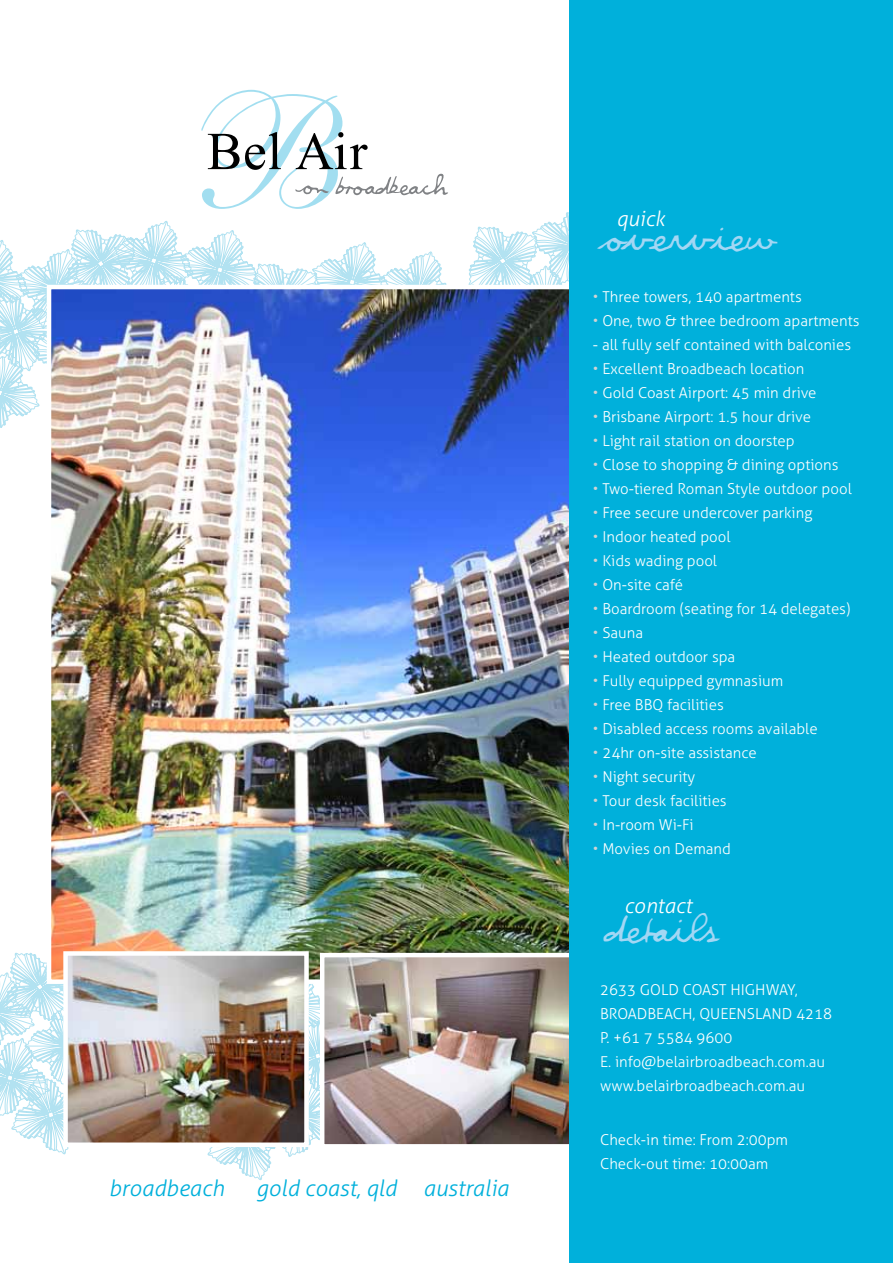
<style>
.page{position:relative;width:893px;height:1263px;background:#fff}
.page>*{position:absolute;margin:0;border:0;box-sizing:border-box;transform-origin:0 0}
.t1{font:45px "Violation";color:#a3d7f4}
.t2{font:italic 300 22.5px "Aller";color:#00b0db}
.t3{font:italic 300 21px "Aller";color:#fff}
.t4{font:300 15px/24px "Aller";color:#fff}
.s1{color:#d1d3d4}
</style>
<div class="page">
<svg style="left:0;top:952px;width:320px;height:228px"></svg>
<svg style="left:468px;top:175px;width:102px;height:110px"></svg>
<svg style="left:0;top:90px;width:448px;height:338px"></svg>
<img style="left:52px;top:290px;width:518px;height:689px">
<img style="left:68px;top:956px;width:236px;height:186px">
<div style="left:63px;top:951px;width:246px;height:196px;border:4px solid #fff"></div>
<img style="left:325px;top:958px;width:245px;height:185px">
<div style="left:320px;top:953px;width:256px;height:195px;border:4px solid #fff"></div>
<div style="left:570px;top:0;width:323px;height:1263px;background:#00b0db"></div>
<h2 class="t2" style="left:109px;top:1175px;width:117px">broadbeach</h2>
<h2 class="t2" style="left:256px;top:1175px;width:254px">gold coast, qld australia</h2>
<h3 class="t3" style="left:617px;top:206px;width:50px">quick</h3>
<h1 class="t1" style="left:600px;top:207px;width:177px">overview</h1>
<p class="t4" style="left:593px;top:284px;width:210px"><span class="s1">•</span> Three towers, 140 apartments</p>
<p class="t4" style="left:593px;top:308px;width:268px"><span class="s1">•</span> One, two &amp; three bedroom apartments</p>
<p class="t4" style="left:593px;top:332px;width:260px">- all fully self contained with balconies</p>
<p class="t4" style="left:593px;top:356px;width:213px"><span class="s1">•</span> Excellent Broadbeach location</p>
<p class="t4" style="left:593px;top:380px;width:225px"><span class="s1">•</span> Gold Coast Airport: 45 min drive</p>
<p class="t4" style="left:593px;top:404px;width:220px"><span class="s1">•</span> Brisbane Airport: 1.5 hour drive</p>
<p class="t4" style="left:593px;top:428px;width:203px"><span class="s1">•</span> Light rail station on doorstep</p>
<p class="t4" style="left:593px;top:452px;width:247px"><span class="s1">•</span> Close to shopping &amp; dining options</p>
<p class="t4" style="left:593px;top:476px;width:260px"><span class="s1">•</span> Two-tiered Roman Style outdoor pool</p>
<p class="t4" style="left:593px;top:500px;width:221px"><span class="s1">•</span> Free secure undercover parking</p>
<p class="t4" style="left:593px;top:524px;width:139px"><span class="s1">•</span> I ndoor heated pool</p>
<p class="t4" style="left:593px;top:548px;width:126px"><span class="s1">•</span> Kids wading pool</p>
<p class="t4" style="left:593px;top:572px;width:92px"><span class="s1">•</span> On-site café</p>
<p class="t4" style="left:593px;top:596px;width:259px"><span class="s1">•</span> Boardroom (seating for 14 delegates)</p>
<p class="t4" style="left:593px;top:620px;width:52px"><span class="s1">•</span> Sauna</p>
<p class="t4" style="left:593px;top:644px;width:144px"><span class="s1">•</span> H eated outdoor spa</p>
<p class="t4" style="left:593px;top:668px;width:192px"><span class="s1">•</span> Fully equipped gymnasium</p>
<p class="t4" style="left:593px;top:692px;width:52px"><span class="s1">•</span> Free BBQ</p>
<p class="t4" style="left:667px;top:692px;width:58px">facilities</p>
<p class="t4" style="left:593px;top:716px;width:226px"><span class="s1">•</span> Disabled access rooms available</p>
<p class="t4" style="left:593px;top:740px;width:165px"><span class="s1">•</span> 24hr on-site assistance</p>
<p class="t4" style="left:593px;top:764px;width:104px"><span class="s1">•</span> N ight security</p>
<p class="t4" style="left:593px;top:788px;width:135px"><span class="s1">•</span> Tour desk facilities</p>
<p class="t4" style="left:593px;top:812px;width:102px"><span class="s1">•</span> I n-room Wi-Fi</p>
<p class="t4" style="left:593px;top:836px;width:139px"><span class="s1">•</span> Movies on Demand</p>
<h3 class="t3" style="left:624px;top:893px;width:69px">contact</h3>
<h1 class="t1" style="left:604px;top:900px;width:115px">details</h1>
<p class="t4" style="left:600px;top:978px;width:233px">2633 gold coast highway, broadbeach, queensland 4218<br>P. +61 7 5584 9600<br>E. info@belairbroadbeach.com.au www.belairbroadbeach.com.au</p>
<p class="t4" style="left:600px;top:1128px;width:190px">Check-in time: From 2:00pm<br>Check-out time: 10:00am</p>
</div>
